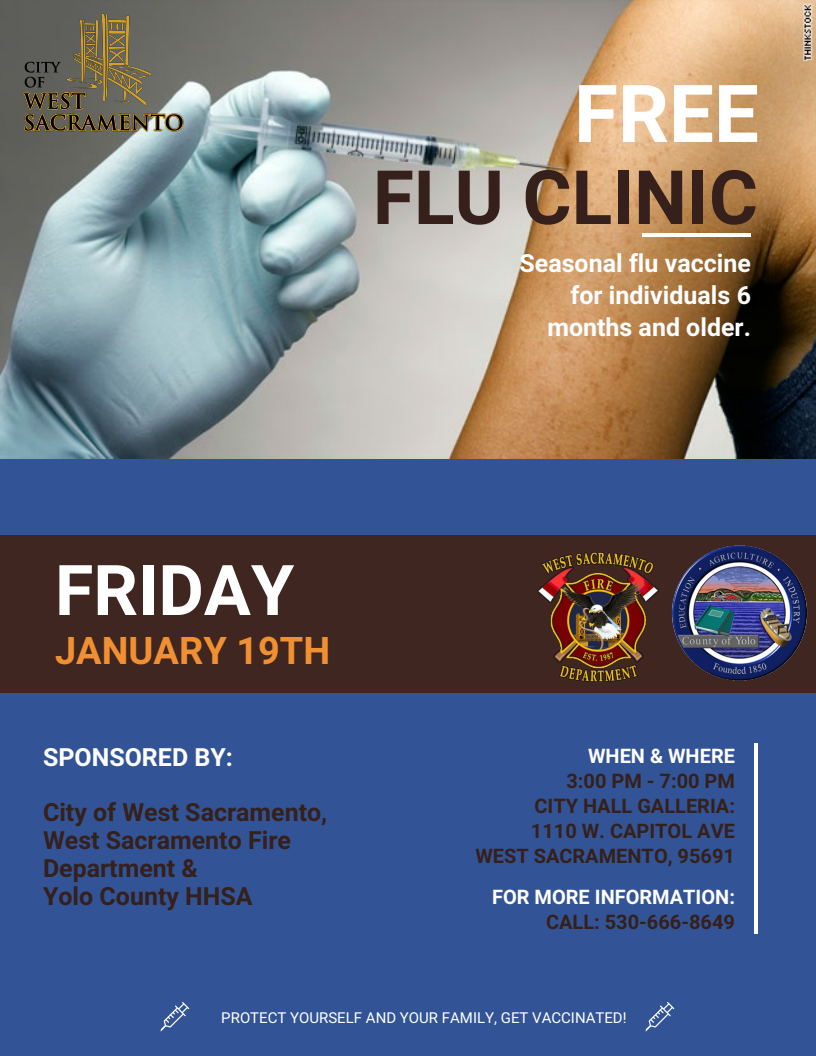
<style>
.page{position:relative;width:816px;height:1056px;background:#325496}
.page>*{position:absolute;margin:0;border:0;box-sizing:border-box;transform-origin:0 0}
.t1{font:700 80px "Roboto";color:#fff}
.t2{font:700 75px "Roboto";letter-spacing:.005em;color:#35201b}
.t3{font:700 70px "Roboto";letter-spacing:.005em;color:#fff}
.t4{font:700 38px "Roboto";letter-spacing:.005em;color:#f19032}
.t5{font:700 25px/28px "Roboto";letter-spacing:.005em;color:#35201b}
.t6{font:700 25px/32px "Roboto";letter-spacing:.005em;color:#fff;text-align:right}
.t7{font:700 20px/25px "Roboto";letter-spacing:.005em;color:#35201b;text-align:right}
.t8{font:700 20px "Roboto";letter-spacing:.005em;color:#fff}
.t9{font:15px "Roboto";letter-spacing:.005em;color:#fff}
</style>
<div class="page">
<img style="left:0;top:0;width:816px;height:459px">
<hr style="left:642px;top:233px;width:109px;height:4px;background:#fff">
<div style="left:0;top:535px;width:816px;height:158px;background:#402620"></div>
<hr style="left:754px;top:743px;width:4px;height:191px;background:#fff">
<svg style="left:161px;top:1002px;width:28px;height:30px"></svg>
<svg style="left:646px;top:1002px;width:28px;height:30px"></svg>
<img style="left:20px;top:10px;width:167px;height:130px">
<img style="left:537px;top:552px;width:122px;height:130px">
<img style="left:671px;top:545px;width:137px;height:136px">
<h1 class="t1" style="left:574px;top:68px;width:186px">FREE</h1>
<h2 class="t2" style="left:373px;top:154px;width:386px">FLU CLINIC</h2>
<h3 class="t3" style="left:55px;top:550px;width:240px">FRIDAY</h3>
<h3 class="t4" style="left:55px;top:629px;width:277px">JANUARY 19TH</h3>
<p class="t6" style="left:43px;top:741px;width:191px">SPONSORED BY:</p>
<p class="t5" style="left:43px;top:798px;width:286px">City of West Sacramento,<br>West Sacramento Fire<br>Department &amp;<br>Yolo County HHSA</p>
<p class="t6" style="left:520px;top:247px;width:233px">Seasonal flu vaccine for individuals 6 months and older.</p>
<p class="t8" style="left:588px;top:744px;width:148px">WHEN &amp; WHERE</p>
<p class="t7" style="left:475px;top:769px;width:261px">3:00 PM - 7:00 PM<br>CITY HALL GALLERIA:<br>1110 W. CAPITOL AVE<br>WEST SACRAMENTO, 95691</p>
<p class="t8" style="left:492px;top:885px;width:244px">FOR MORE INFORMATION:</p>
<p class="t7" style="left:546px;top:910px;width:190px">CALL: 530-666-8649</p>
<p class="t9" style="left:221px;top:1009px;width:407px">PROTECT YOURSELF AND YOUR FAMILY, GET VACCINATED!</p>
</div>
